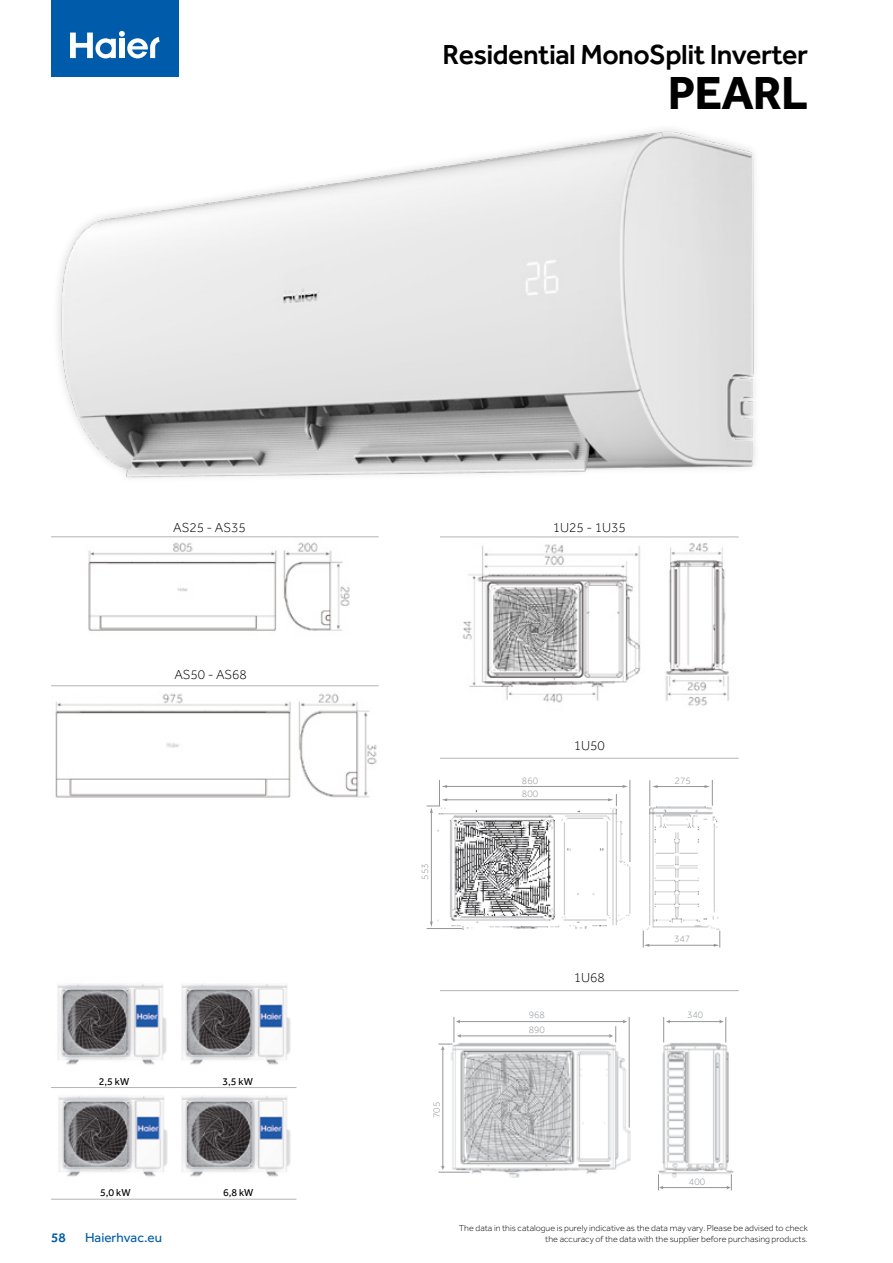
<style>
.page{position:relative;width:893px;height:1263px;background:#fff}
.page>*{position:absolute;margin:0;border:0;box-sizing:border-box;transform-origin:0 0}
.t1{font:700 48px "Effra";letter-spacing:-.02em;color:#000}
.t2{font:500 28.5px "Effra";letter-spacing:-.02em;color:#000}
.t3{font:300 13.5px "Effra";color:#000}
.t4{font:13.5px "Effra";color:#005baa}
.t5{font:500 13.5px "Effra";color:#005baa}
.t6{font:10.5px "Effra";color:#000}
.t7{font:300 9.9px "Effra";color:#939598}
.t8{font:300 9px/10.8px "Effra";color:#000;text-align:right}
</style>
<div class="page">
<hr style="left:427px;top:928px;width:35px;height:1px;background:#939598">
<hr style="left:431px;top:812px;width:1px;height:110px;background:#939598">
<svg style="left:430px;top:921px;width:3px;height:6px"></svg>
<hr style="left:630px;top:780px;width:1px;height:82px;background:#939598">
<hr style="left:446px;top:786px;width:178px;height:1px;background:#939598">
<hr style="left:446px;top:799px;width:163px;height:1px;background:#939598">
<svg style="left:427px;top:780px;width:20px;height:33px"></svg>
<svg style="left:608px;top:794px;width:9px;height:11px"></svg>
<hr style="left:648px;top:945px;width:67px;height:1px;background:#939598">
<svg style="left:643px;top:931px;width:6px;height:16px"></svg>
<svg style="left:714px;top:931px;width:6px;height:16px"></svg>
<hr style="left:657px;top:786px;width:48px;height:1px;background:#939598">
<svg style="left:650px;top:780px;width:8px;height:24px"></svg>
<svg style="left:704px;top:780px;width:9px;height:24px"></svg>
<img style="left:434px;top:805px;width:197px;height:125px">
<img style="left:642px;top:804px;width:78px;height:126px">
<img style="left:58px;top:129px;width:697px;height:350px">
<img style="left:88px;top:542px;width:262px;height:89px">
<img style="left:55px;top:693px;width:322px;height:105px">
<img style="left:462px;top:543px;width:267px;height:163px">
<hr style="left:51px;top:1199px;width:245px;height:1px;background:#b1b4b6">
<hr style="left:51px;top:1087px;width:245px;height:1px;background:#b1b4b6">
<img style="left:57px;top:984px;width:110px;height:81px">
<img style="left:181px;top:984px;width:110px;height:81px">
<img style="left:58px;top:1096px;width:110px;height:81px">
<img style="left:181px;top:1096px;width:110px;height:81px">
<hr style="left:51px;top:536px;width:328px;height:1px;background:#b1b4b6">
<hr style="left:51px;top:685px;width:328px;height:1px;background:#b1b4b6">
<hr style="left:440px;top:537px;width:299px;height:1px;background:#b1b4b6">
<hr style="left:440px;top:758px;width:299px;height:1px;background:#b1b4b6">
<hr style="left:440px;top:990px;width:299px;height:1px;background:#b1b4b6">
<img style="left:448px;top:1036px;width:286px;height:142px">
<hr style="left:438px;top:1172px;width:32px;height:1px;background:#939598">
<hr style="left:443px;top:1049px;width:1px;height:118px;background:#939598">
<hr style="left:629px;top:1017px;width:1px;height:110px;background:#939598">
<hr style="left:459px;top:1021px;width:165px;height:1px;background:#939598">
<hr style="left:460px;top:1035px;width:150px;height:1px;background:#939598">
<svg style="left:438px;top:1017px;width:23px;height:33px"></svg>
<svg style="left:609px;top:1026px;width:7px;height:16px"></svg>
<hr style="left:669px;top:1021px;width:52px;height:1px;background:#939598">
<svg style="left:663px;top:1017px;width:7px;height:25px"></svg>
<svg style="left:719px;top:1017px;width:7px;height:25px"></svg>
<hr style="left:662px;top:1187px;width:66px;height:1px;background:#939598">
<svg style="left:658px;top:1174px;width:5px;height:16px"></svg>
<svg style="left:726px;top:1174px;width:6px;height:16px"></svg>
<div style="left:51px;top:0;width:128px;height:77px;background:#005baa"></div>
<svg style="left:70px;top:31px;width:90px;height:27px"></svg>
<h3 class="t3" style="left:173px;top:520px;width:74px">AS25 - AS35</h3>
<h3 class="t3" style="left:174px;top:667px;width:74px">AS50 - AS68</h3>
<p class="t6" style="left:99px;top:1075px;width:32px">2,5 kW</p>
<p class="t6" style="left:222px;top:1075px;width:32px">3,5 kW</p>
<p class="t6" style="left:100px;top:1187px;width:32px">5,0 kW</p>
<p class="t6" style="left:223px;top:1187px;width:32px">6,8 kW</p>
<h2 class="t2" style="left:443px;top:38px;width:367px">Residential MonoSplit Inverter</h2>
<h1 class="t1" style="left:668px;top:63px;width:142px">PEARL</h1>
<h3 class="t3" style="left:553px;top:520px;width:75px">1U25 - 1U35</h3>
<h3 class="t3" style="left:574px;top:737px;width:33px">1U50</h3>
<p class="t7" style="left:419px;top:879px;width:18px;rotate:-90deg">553</p>
<p class="t7" style="left:431px;top:1118px;width:18px;rotate:-90deg">705</p>
<p class="t7" style="left:522px;top:775px;width:18px">860</p>
<p class="t7" style="left:675px;top:775px;width:18px">275</p>
<p class="t7" style="left:522px;top:788px;width:18px">800</p>
<h3 class="t3" style="left:574px;top:970px;width:33px">1U68</h3>
<p class="t7" style="left:674px;top:933px;width:18px">347</p>
<p class="t7" style="left:529px;top:1009px;width:18px">968</p>
<p class="t7" style="left:687px;top:1009px;width:18px">340</p>
<p class="t7" style="left:529px;top:1024px;width:18px">890</p>
<p class="t7" style="left:689px;top:1176px;width:18px">400</p>
<h3 class="t5" style="left:51px;top:1229px;width:16px">58</h3>
<h3 class="t4" style="left:85px;top:1230px;width:78px">Haierhvac.eu</h3>
<p class="t8" style="left:459px;top:1222px;width:351px">The data in this catalogue is purely indicative as the data may vary. Please be advised to check the accuracy of the data with the supplier before purchasing products.</p>
</div>
